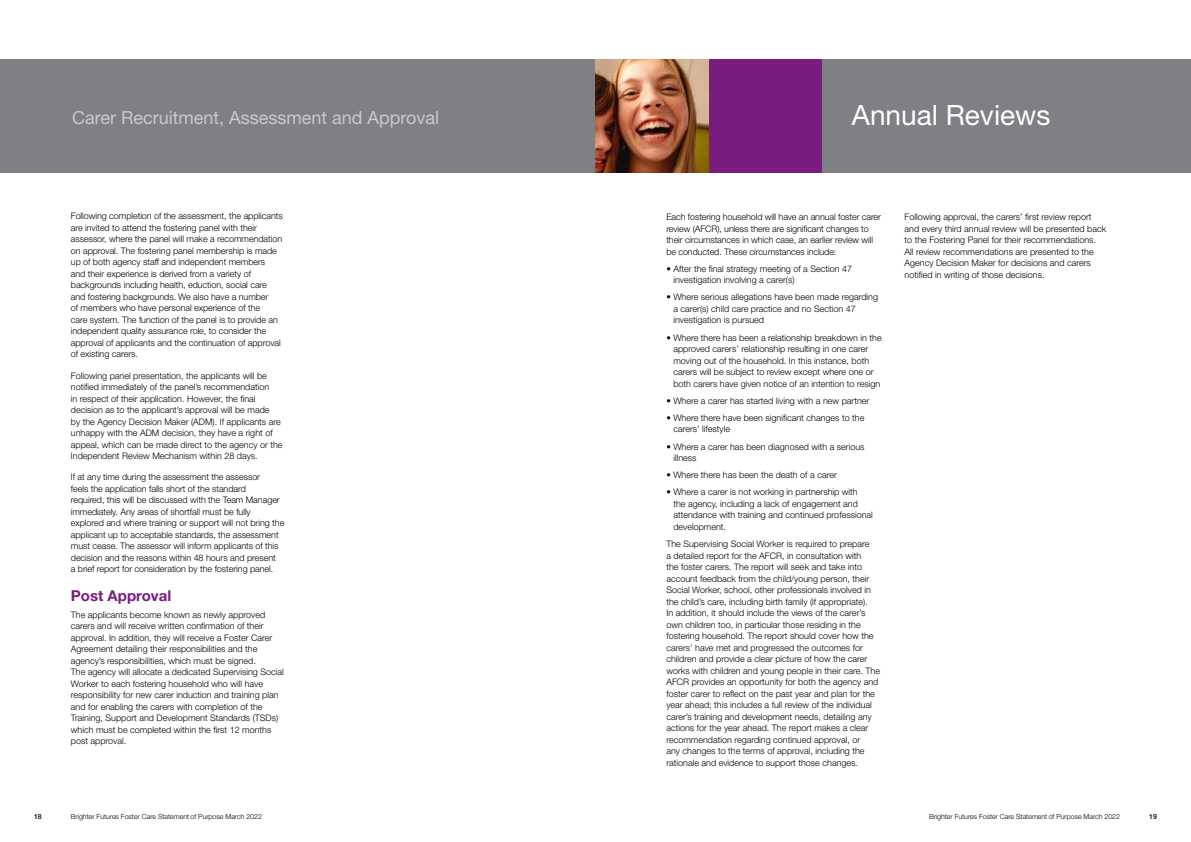
<style>
.page{position:relative;width:1191px;height:842px;background:#fff}
.page>*{position:absolute;margin:0;border:0;box-sizing:border-box;transform-origin:0 0}
.t1{font:28px "Helvetica Neue LT Std";color:#fff}
.t2{font:18px "Helvetica Neue LT Std";color:#c8c9cb}
.t3{font:700 15px "Helvetica Neue LT Std";color:#781d7d}
.t4{font:300 9px/11.5px "Helvetica Neue LT Std";color:#000}
.t5{font:300 7px "Helvetica Neue LT Std";color:#000}
.t6{font:500 7px "Helvetica Neue LT Std";color:#000}
</style>
<div class="page">
<div style="left:0;top:60px;width:595px;height:113px;background:#7e8083"></div>
<img style="left:595px;top:60px;width:114px;height:113px">
<div style="left:709px;top:60px;width:113px;height:113px;background:#781d7d"></div>
<div style="left:822px;top:60px;width:369px;height:113px;background:#7e8083"></div>
<h2 class="t2" style="left:72px;top:107px;width:369px">Carer Recruitment, Assessment and Approval</h2>
<p class="t4" style="left:71px;top:210px;width:213px">Following completion of the assessment, the applicants are invited to attend the fostering panel with their assessor, where the panel will make a recommendation on approval. The fostering panel membership is made up of both agency staff and independent members<br>and their experience is derived from a variety of backgrounds including health, eduction, social care and fostering backgrounds. We also have a number<br>of members who have personal experience of the<br>care system. The function of the panel is to provide an independent quality assurance role, to consider the approval of applicants and the continuation of approval of existing carers.</p>
<p class="t4" style="left:71px;top:369px;width:213px">Following panel presentation, the applicants will be notified immediately of the panel’s recommendation<br>in respect of their application. However, the final decision as to the applicant’s approval will be made<br>by the Agency Decision Maker (ADM). If applicants are unhappy with the ADM decision, they have a right of appeal, which can be made direct to the agency or the Independent Review Mechanism within 28 days.</p>
<p class="t4" style="left:71px;top:471px;width:215px">If at any time during the assessment the assessor<br>feels the application falls short of the standard<br>required, this will be discussed with the Team Manager immediately. Any areas of shortfall must be fully explored and where training or support will not bring the applicant up to acceptable standards, the assessment must cease. The assessor will inform applicants of this decision and the reasons within 48 hours and present<br>a brief report for consideration by the fostering panel.</p>
<h3 class="t3" style="left:71px;top:586px;width:102px">Post Approval</h3>
<p class="t4" style="left:71px;top:609px;width:214px">The applicants become known as newly approved carers and will receive written confirmation of their approval. In addition, they will receive a Foster Carer Agreement detailing their responsibilities and the agency’s responsibilities, which must be signed.<br>The agency will allocate a dedicated Supervising Social Worker to each fostering household who will have responsibility for new carer induction and training plan and for enabling the carers with completion of the Training, Support and Development Standards (TSDs) which must be completed within the first 12 months post approval.</p>
<h1 class="t1" style="left:852px;top:99px;width:200px">Annual Reviews</h1>
<p class="t4" style="left:666px;top:211px;width:216px">Each fostering household will have an annual foster carer review (AFCR), unless there are significant changes to their circumstances in which case, an earlier review will be conducted. These circumstances include:</p>
<p class="t4" style="left:673px;top:263px;width:180px;text-indent:-7px">• After the final strategy meeting of a Section 47 investigation involving a carer(s)</p>
<p class="t4" style="left:673px;top:291px;width:206px;text-indent:-7px">• Where serious allegations have been made regarding a carer(s) child care practice and no Section 47 investigation is pursued</p>
<p class="t4" style="left:673px;top:331px;width:210px;text-indent:-7px">• Where there has been a relationship breakdown in the approved carers’ relationship resulting in one carer moving out of the household. In this instance, both carers will be subject to review except where one or both carers have given notice of an intention to resign</p>
<p class="t4" style="left:666px;top:395px;width:204px">• Where a carer has started living with a new partner</p>
<p class="t4" style="left:673px;top:412px;width:192px;text-indent:-7px">• Where there have been significant changes to the carers’ lifestyle</p>
<p class="t4" style="left:673px;top:440px;width:193px;text-indent:-7px">• Where a carer has been diagnosed with a serious illness</p>
<p class="t4" style="left:666px;top:469px;width:172px">• Where there has been the death of a carer</p>
<p class="t4" style="left:673px;top:486px;width:201px;text-indent:-7px">• Where a carer is not working in partnership with<br>the agency, including a lack of engagement and attendance with training and continued professional development.</p>
<p class="t4" style="left:666px;top:538px;width:215px">The Supervising Social Worker is required to prepare<br>a detailed report for the AFCR, in consultation with<br>the foster carers. The report will seek and take into account feedback from the child/young person, their Social Worker, school, other professionals involved in the child’s care, including birth family (if appropriate).<br>In addition, it should include the views of the carer’s own children too, in particular those residing in the fostering household. The report should cover how the carers’ have met and progressed the outcomes for children and provide a clear picture of how the carer works with children and young people in their care. The AFCR provides an opportunity for both the agency and foster carer to reflect on the past year and plan for the year ahead; this includes a full review of the individual carer’s training and development needs, detailing any actions for the year ahead. The report makes a clear recommendation regarding continued approval, or<br>any changes to the terms of approval, including the rationale and evidence to support those changes.</p>
<p class="t4" style="left:904px;top:211px;width:203px">Following approval, the carers’ first review report and every third annual review will be presented back to the Fostering Panel for their recommendations.<br>All review recommendations are presented to the Agency Decision Maker for decisions and carers notified in writing of those decisions.</p>
<p class="t6" style="left:34px;top:812px;width:9px">18</p>
<p class="t5" style="left:71px;top:812px;width:193px">Brighter Futures Foster Care Statement of Purpose March 2022</p>
<p class="t5" style="left:929px;top:812px;width:193px">Brighter Futures Foster Care Statement of Purpose March 2022</p>
<p class="t6" style="left:1149px;top:812px;width:9px">19</p>
</div>
